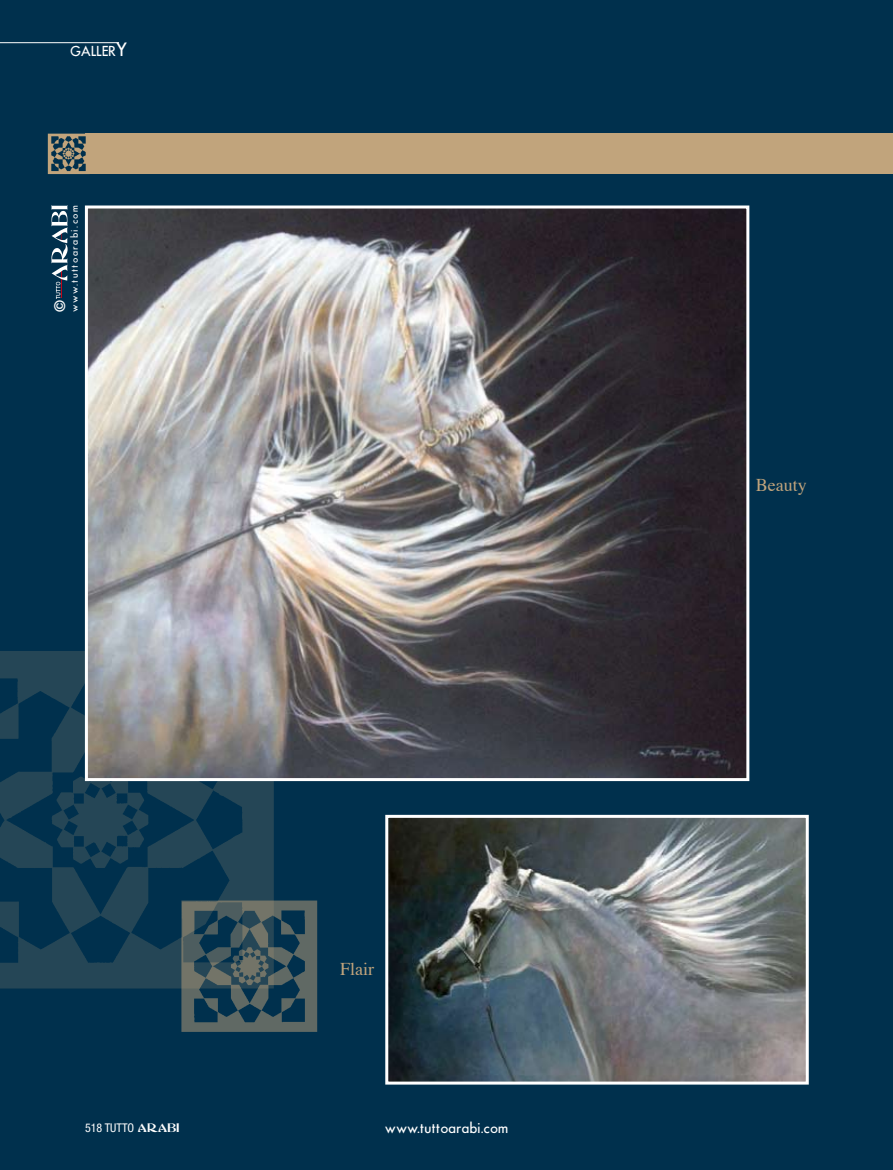
<style>
.page{position:relative;width:893px;height:1170px;background:#fff}
.page>*{position:absolute;margin:0;border:0;box-sizing:border-box;transform-origin:0 0}
.t1{font:18px "Times";color:#c1a47c}
.t2{font:900 extra-condensed 15px "Helvetica";color:#fff}
.t3{font:500 13.5px "Futura";color:#fff}
.t4{font:condensed 12px "Helvetica Neue";color:#fff}
.t5{font:500 9px "Futura";letter-spacing:.16em;color:#fff}
.s1{font-size:18px}
.s2{font-family:"Abbess";font-stretch:normal}
</style>
<div class="page">
<div style="left:0;top:0;width:893px;height:1169px;background:#00304d"></div>
<hr style="left:0;top:42px;width:119px;height:1px;background:#fff">
<div style="left:85px;top:133px;width:808px;height:41px;background:#c1a47c"></div>
<img style="left:51px;top:137px;width:35px;height:34px">
<div style="left:48px;top:134px;width:42px;height:40px;border:2px solid #c1a47c"></div>
<img style="left:188px;top:907px;width:122px;height:117px">
<svg style="left:0;top:651px;width:274px;height:337px"></svg>
<img style="left:89px;top:209px;width:656px;height:568px">
<div style="left:85px;top:205px;width:664px;height:576px;border:3px solid #fff"></div>
<img style="left:389px;top:818px;width:416px;height:262px">
<div style="left:385px;top:814px;width:424px;height:270px;border:3px solid #fff"></div>
<svg style="left:51px;top:205px;width:17px;height:94px"></svg>
<p class="t3" style="left:70px;top:42px;width:59px">GALLER<span class="s1">Y</span></p>
<p class="t5" style="left:69px;top:311px;width:108px;rotate:-90deg">www.tuttoarabi.com</p>
<p class="t2" style="left:51px;top:311px;width:13px;rotate:-90deg">©</p>
<p class="t4" style="left:85px;top:1120px;width:96px">518 TUTTO <span class="s2">ARABI</span></p>
<h1 class="t1" style="left:340px;top:952px;width:36px">Flair</h1>
<p class="t3" style="left:385px;top:1118px;width:125px">www.tuttoarabi.com</p>
<h1 class="t1" style="left:756px;top:468px;width:52px">Beauty</h1>
</div>
